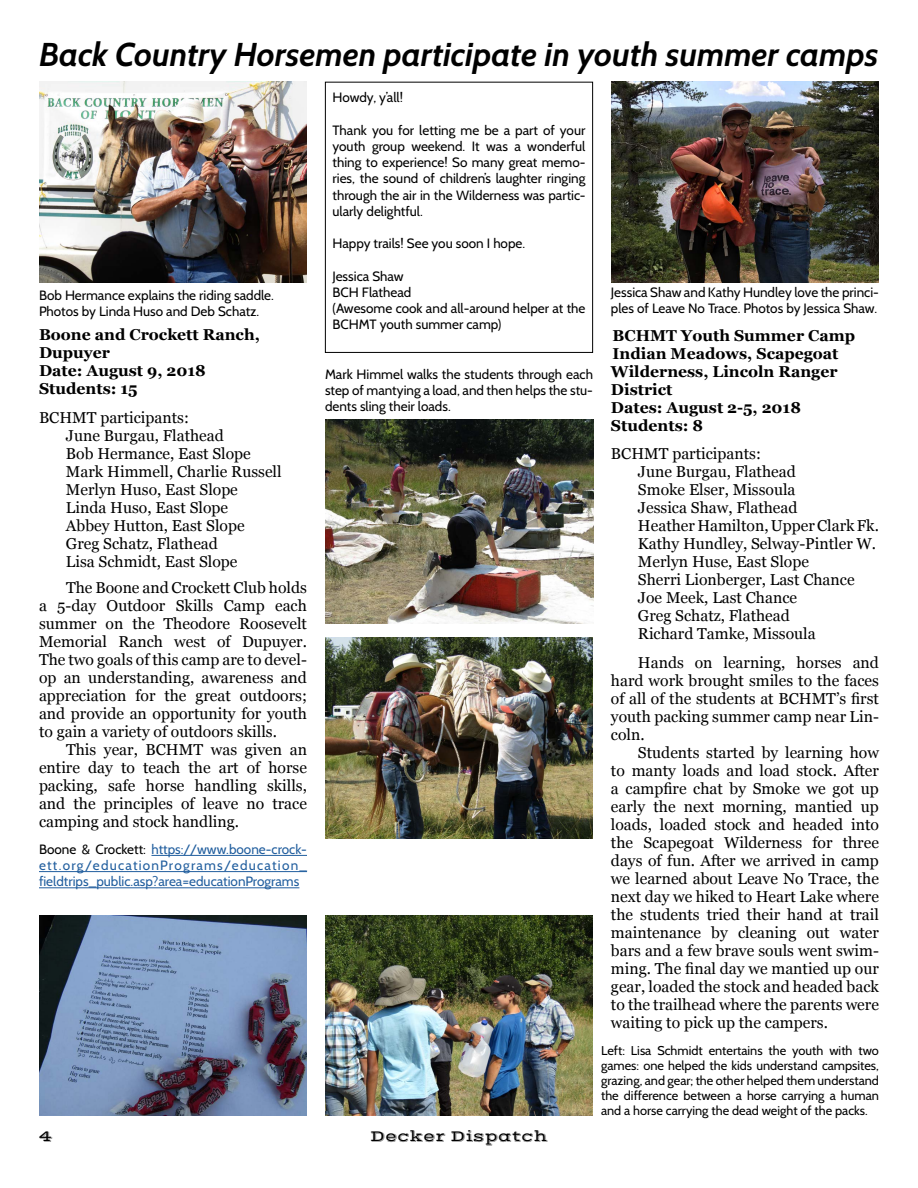
<style>
.page{position:relative;width:918px;height:1188px;background:#fff}
.page>*{position:absolute;margin:0;border:0;box-sizing:border-box;transform-origin:0 0}
.t1{font:italic 700 33px "Cabin";color:#000}
.t2{font:15.75px/18px "Georgia";color:#000;text-align:justify}
.t3{font:700 15.75px/18px "Georgia";color:#000}
.t4{font:15.75px "Vast Shadow";color:#000}
.t5{font:13.5px/16.2px "Cabin";color:#000}
.t6{font:13.5px/16.2px "Cabin";color:#215e9e;text-align:justify}
.t7{font:12.75px/15px "Cabin";color:#000;text-align:justify}
.s1{color:#000}
</style>
<div class="page">
<img style="left:325px;top:915px;width:268px;height:201px">
<img style="left:39px;top:82px;width:268px;height:201px">
<img style="left:611px;top:82px;width:268px;height:201px">
<img style="left:39px;top:915px;width:268px;height:201px">
<img style="left:325px;top:420px;width:268px;height:203px">
<img style="left:325px;top:637px;width:268px;height:201px">
<div style="left:325px;top:82px;width:268px;height:271px;border:1px solid #000"></div>
<hr style="left:151px;top:855px;width:156px;height:1px;background:#215e9e">
<hr style="left:39px;top:871px;width:268px;height:1px;background:#215e9e">
<hr style="left:39px;top:887px;width:260px;height:1px;background:#215e9e">
<h1 class="t1" style="left:39px;top:35px;width:841px">Back Country Horsemen participate in youth summer camps</h1>
<p class="t5" style="left:333px;top:89px;width:72px">Howdy, y’all!</p>
<p class="t5" style="left:333px;top:122px;width:255px;text-align:justify">Thank you for letting me be a part of your youth group weekend. It was a wonderful thing to experience! So many great memo&shy;ries, the sound of children’s laughter ringing through the air in the Wilderness was partic&shy;ularly delightful.</p>
<p class="t5" style="left:333px;top:235px;width:194px">Happy trails! See you soon I hope.</p>
<p class="t5" style="left:333px;top:268px;width:255px">Jessica Shaw<br>BCH Flathead<br>(Awesome cook and all-around helper at the<br>BCHMT youth summer camp)</p>
<p class="t5" style="left:39px;top:287px;width:236px">Bob Hermance explains the riding saddle.<br>Photos by Linda Huso and Deb Schatz.</p>
<p class="t5" style="left:611px;top:284px;width:269px">Jessica Shaw and Kathy Hundley love the princi&shy;ples of Leave No Trace. Photos by Jessica Shaw.</p>
<p class="t3" style="left:39px;top:326px;width:222px">Boone and Crockett Ranch,<br>Dupuyer<br>Date: August 9, 2018<br>Students: 15</p>
<p class="t2" style="left:66px;top:409px;width:217px;text-align:left;text-indent:-27px">BCHMT participants:<br>June Burgau, Flathead<br>Bob Hermance, East Slope<br>Mark Himmell, Charlie Russell<br>Merlyn Huso, East Slope<br>Linda Huso, East Slope<br>Abbey Hutton, East Slope<br>Greg Schatz, Flathead<br>Lisa Schmidt, East Slope</p>
<p class="t3" style="left:611px;top:326px;width:246px">BCHMT Youth Summer Camp<br>Indian Meadows, Scapegoat<br>Wilderness, Lincoln Ranger<br>District<br>Dates: August 2-5, 2018<br>Students: 8</p>
<p class="t2" style="left:638px;top:445px;width:243px;text-align:left;text-indent:-27px">BCHMT participants:<br>June Burgau, Flathead<br>Smoke Elser, Missoula<br>Jessica Shaw, Flathead<br>Heather Hamilton, Upper Clark Fk.<br>Kathy Hundley, Selway-Pintler W.<br>Merlyn Huse, East Slope<br>Sherri Lionberger, Last Chance<br>Joe Meek, Last Chance<br>Greg Schatz, Flathead<br>Richard Tamke, Missoula</p>
<p class="t2" style="left:611px;top:653px;width:270px;text-indent:27px">Hands on learning, horses and hard work brought smiles to the faces of all of the students at BCHMT’s first youth packing summer camp near Lin&shy;coln.</p>
<p class="t2" style="left:611px;top:743px;width:270px;text-indent:27px">Students started by learning how to manty loads and load stock. After a campfire chat by Smoke we got up early the next morning, mantied up loads, loaded stock and headed into the Scapegoat Wilderness for three days of fun. After we arrived in camp we learned about Leave No Trace, the next day we hiked to Heart Lake where the students tried their hand at trail maintenance by cleaning out water bars and a few brave souls went swim&shy;ming. The final day we mantied up our gear, loaded the stock and headed back to the trailhead where the parents were waiting to pick up the campers.</p>
<p class="t5" style="left:325px;top:366px;width:270px;text-align:justify">Mark Himmel walks the students through each step of mantying a load, and then helps the stu&shy;dents sling their loads.</p>
<p class="t2" style="left:39px;top:579px;width:270px;text-indent:27px">The Boone and Crockett Club holds a 5-day Outdoor Skills Camp each summer on the Theodore Roosevelt Memorial Ranch west of Dupuyer.<br>The two goals of this camp are to devel&shy;op an understanding, awareness and appreciation for the great outdoors; and provide an opportunity for youth to gain a variety of outdoors skills.</p>
<p class="t2" style="left:39px;top:741px;width:270px;text-indent:27px">This year, BCHMT was given an entire day to teach the art of horse packing, safe horse handling skills, and the principles of leave no trace camping and stock handling.</p>
<p class="t6" style="left:39px;top:841px;width:270px"><span class="s1">Boone &amp; Crockett:</span> https://www.boone-crock&shy;ett.org/educationPrograms/education_ fieldtrips_public.asp?area=educationPrograms</p>
<p class="t4" style="left:39px;top:1126px;width:14px">4</p>
<p class="t4" style="left:370px;top:1126px;width:179px">Decker Dispatch</p>
<p class="t7" style="left:601px;top:1043px;width:279px">Left: Lisa Schmidt entertains the youth with two games: one helped the kids understand campsites, grazing, and gear; the other helped them understand the difference between a horse carrying a human and a horse carrying the dead weight of the packs.</p>
</div>
